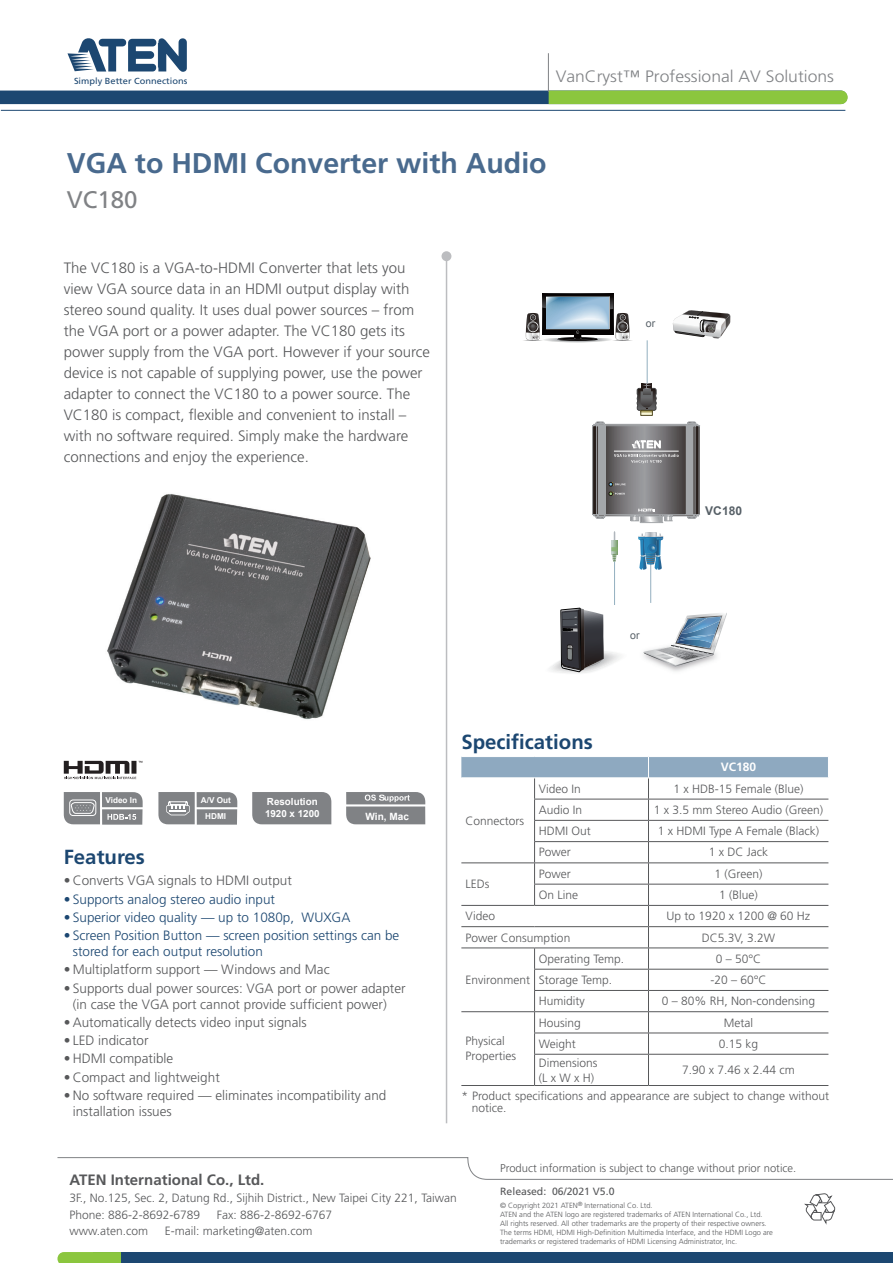
<style>
.page{position:relative;width:893px;height:1263px;background:#fff}
.page>*{position:absolute;margin:0;border:0;box-sizing:border-box;transform-origin:0 0}
.t1{font:700 28.5px "Frutiger";color:#496a8e}
.t2{font:24px "Frutiger";color:#808285}
.t3{font:700 20.4px "Frutiger";color:#1c4771}
.t4{font:300 16.5px "Frutiger";color:#808285;scale:1.06 1}
.t5{font:300 15px/21px "Frutiger";color:#57585a}
.t6{font:700 15px "Frutiger";color:#57585a}
.t7{font:300 13.5px/15.8px "Frutiger";color:#57585a}
.t8{font:300 13.5px/15.8px "Frutiger";color:#1c4771}
.t9{font:300 12px/15px "Frutiger";color:#57585a}
.t10{font:700 12px "Frutiger";color:#fff}
.t11{font:700 12px "Arial";color:#576067}
.t12{font:300 11.25px "Frutiger";color:#57585a}
.t13{font:10.5px "Frutiger";color:#57585a}
.t14{font:10.5px "Arial";color:#576067}
.t15{font:700 10.05px "Arial";color:#fff}
.t16{font:700 9.75px/11.7px "Arial";color:#fff}
.t17{font:8.85px "Frutiger";color:#1c4771;scale:1.05 1}
.t18{font:700 8.25px/16.2px "Arial";color:#fff;text-align:center}
.t19{font:300 7.5px/9px "Frutiger";color:#57585a}
</style>
<div class="page">
<img style="left:107px;top:494px;width:264px;height:226px">
<hr style="left:1px;top:110px;width:844px;height:1px;background:#1c4771">
<svg style="left:0;top:91px;width:848px;height:13px;background:#43745f"></svg>
<svg style="left:67px;top:38px;width:120px;height:34px"></svg>
<hr style="left:548px;top:53px;width:1px;height:39px;background:#808285">
<hr style="left:461px;top:1085px;width:74px;height:1px;background:#57585a">
<hr style="left:534px;top:1054px;width:114px;height:1px;background:#57585a">
<hr style="left:534px;top:1054px;width:1px;height:31px;background:#57585a">
<hr style="left:648px;top:1054px;width:180px;height:1px;background:#57585a">
<hr style="left:648px;top:1054px;width:1px;height:31px;background:#57585a">
<hr style="left:535px;top:1085px;width:113px;height:1px;background:#57585a">
<hr style="left:648px;top:1085px;width:180px;height:1px;background:#57585a">
<svg style="left:461px;top:756px;width:368px;height:298px"></svg>
<hr style="left:461px;top:777px;width:74px;height:1px;background:#fff">
<hr style="left:535px;top:777px;width:113px;height:1px;background:#fff">
<hr style="left:648px;top:777px;width:181px;height:1px;background:#fff">
<img style="left:662px;top:666px;width:33px;height:6px">
<svg style="left:549px;top:608px;width:72px;height:66px"></svg>
<svg style="left:643px;top:613px;width:84px;height:53px"></svg>
<hr style="left:647px;top:340px;width:1px;height:48px;background:#93afbf">
<svg style="left:637px;top:384px;width:20px;height:31px"></svg>
<hr style="left:650px;top:562px;width:1px;height:41px;background:#93afbf">
<svg style="left:638px;top:532px;width:25px;height:38px"></svg>
<svg style="left:613px;top:531px;width:3px;height:9px"></svg>
<svg style="left:612px;top:540px;width:5px;height:8px"></svg>
<hr style="left:614px;top:559px;width:1px;height:46px;background:#93afbf">
<svg style="left:612px;top:548px;width:5px;height:14px"></svg>
<svg style="left:523px;top:293px;width:109px;height:49px"></svg>
<svg style="left:673px;top:310px;width:57px;height:28px"></svg>
<svg style="left:592px;top:422px;width:108px;height:101px;background:#878688"></svg>
<svg style="left:346px;top:792px;width:79px;height:32px;background:#909194"></svg>
<div style="left:252px;top:792px;width:79px;height:32px;background:#808285"></div>
<div style="left:197px;top:809px;width:40px;height:16px;background:#acaeb0"></div>
<svg style="left:158px;top:792px;width:79px;height:32px;background:#919395"></svg>
<div style="left:102px;top:809px;width:41px;height:16px;background:#acaeb0"></div>
<svg style="left:64px;top:792px;width:79px;height:32px;background:#959699"></svg>
<div style="left:93px;top:1252px;width:800px;height:11px;background:#1c4771"></div>
<svg style="left:57px;top:1157px;width:836px;height:68px"></svg>
<svg style="left:57px;top:1252px;width:64px;height:11px"></svg>
<svg style="left:64px;top:761px;width:78px;height:18px"></svg>
<div style="left:441px;top:251px;width:10px;height:10px;background:#bcbdc0;border-radius:50%"></div>
<hr style="left:446px;top:260px;width:1px;height:863px;background:#bcbdc0">
<p class="t17" style="left:74px;top:76px;width:109px">Simply Better Connections</p>
<h3 class="t4" style="left:556px;top:67px;width:264px">VanCryst™ Professional AV Solutions</h3>
<h1 class="t1" style="left:67px;top:146px;width:481px">VGA to HDMI Converter with Audio</h1>
<h2 class="t2" style="left:67px;top:186px;width:72px">VC180</h2>
<p class="t5" style="left:64px;top:257px;width:368px">The VC180 is a VGA-to-HDMI Converter that lets you view VGA source data in an HDMI output display with stereo sound quality. It uses dual power sources – from the VGA port or a power adapter. The VC180 gets its power supply from the VGA port. However if your source device is not capable of supplying power, use the power adapter to connect the VC180 to a power source. The VC180 is compact, flexible and convenient to install – with no software required. Simply make the hardware connections and enjoy the experience.</p>
<p class="t14" style="left:646px;top:317px;width:11px">or</p>
<h3 class="t3" style="left:461px;top:730px;width:133px">Specifications</h3>
<p class="t14" style="left:630px;top:629px;width:11px">or</p>
<p class="t11" style="left:705px;top:502px;width:38px">VC180</p>
<p class="t10" style="left:721px;top:760px;width:37px">VC180</p>
<p class="t18" style="left:106px;top:792px;width:33px">Video In</p>
<p class="t18" style="left:201px;top:792px;width:31px">A/V Out<br>HDMI</p>
<p class="t16" style="left:265px;top:796px;width:56px">Resolution<br>1920 x 1200</p>
<p class="t15" style="left:366px;top:810px;width:45px">Win, Mac</p>
<h3 class="t3" style="left:64px;top:845px;width:83px">Features</h3>
<p class="t7" style="left:64px;top:873px;width:230px">• Converts VGA signals to HDMI output</p>
<p class="t8" style="left:64px;top:891px;width:213px">• Supports analog stereo audio input</p>
<p class="t8" style="left:64px;top:909px;width:288px">• Superior video quality — up to 1080p, WUXGA</p>
<p class="t8" style="left:73px;top:928px;width:328px;text-indent:-9px">• Screen Position Button — screen position settings can be stored for each output resolution</p>
<p class="t7" style="left:64px;top:962px;width:267px">• Multiplatform support — Windows and Mac</p>
<p class="t7" style="left:73px;top:980px;width:334px;text-indent:-9px">• Supports dual power sources: VGA port or power adapter (in case the VGA port cannot provide sufficient power)</p>
<p class="t7" style="left:64px;top:1014px;width:245px">• Automatically detects video input signals</p>
<p class="t7" style="left:64px;top:1032px;width:86px">• LED indicator</p>
<p class="t7" style="left:64px;top:1051px;width:111px">• HDMI compatible</p>
<p class="t7" style="left:64px;top:1069px;width:158px">• Compact and lightweight</p>
<p class="t7" style="left:73px;top:1087px;width:315px;text-indent:-9px">• No software required — eliminates incompatibility and installation issues</p>
<p class="t9" style="left:466px;top:813px;width:60px">Connectors</p>
<p class="t9" style="left:466px;top:877px;width:25px">LEDs</p>
<p class="t9" style="left:539px;top:781px;width:44px">Video In</p>
<p class="t9" style="left:673px;top:781px;width:132px">1 x HDB-15 Female (Blue)</p>
<p class="t9" style="left:539px;top:802px;width:45px">Audio In</p>
<p class="t9" style="left:654px;top:802px;width:171px">1 x 3.5 mm Stereo Audio (Green)</p>
<p class="t9" style="left:539px;top:823px;width:54px">HDMI Out</p>
<p class="t9" style="left:658px;top:823px;width:163px">1 x HDMI Type A Female (Black)</p>
<p class="t9" style="left:539px;top:845px;width:34px">Power</p>
<p class="t9" style="left:709px;top:845px;width:61px">1 x DC Jack</p>
<p class="t9" style="left:539px;top:866px;width:34px">Power</p>
<p class="t9" style="left:715px;top:866px;width:49px">1 (Green)</p>
<p class="t9" style="left:539px;top:887px;width:41px">On Line</p>
<p class="t9" style="left:719px;top:887px;width:40px">1 (Blue)</p>
<p class="t9" style="left:466px;top:908px;width:31px">Video</p>
<p class="t9" style="left:667px;top:908px;width:145px">Up to 1920 x 1200 @ 60 Hz</p>
<p class="t9" style="left:466px;top:930px;width:106px">Power Consumption</p>
<p class="t9" style="left:702px;top:930px;width:75px">DC5.3V, 3.2W</p>
<p class="t9" style="left:466px;top:972px;width:66px">Environment</p>
<p class="t9" style="left:539px;top:951px;width:87px">Operating Temp.</p>
<p class="t9" style="left:716px;top:951px;width:47px">0 – 50°C</p>
<p class="t9" style="left:539px;top:972px;width:75px">Storage Temp.</p>
<p class="t9" style="left:710px;top:972px;width:58px">-20 – 60°C</p>
<p class="t9" style="left:539px;top:994px;width:47px">Humidity</p>
<p class="t9" style="left:662px;top:994px;width:155px">0 – 80% RH, Non-condensing</p>
<p class="t9" style="left:539px;top:1015px;width:44px">Housing</p>
<p class="t9" style="left:724px;top:1015px;width:31px">Metal</p>
<p class="t9" style="left:539px;top:1036px;width:39px">Weight</p>
<p class="t9" style="left:719px;top:1036px;width:41px">0.15 kg</p>
<p class="t9" style="left:539px;top:1055px;width:60px">Dimensions (L x W x H)</p>
<p class="t9" style="left:466px;top:1034px;width:52px">Physical<br>Properties</p>
<p class="t9" style="left:461px;top:1057px;width:369px;line-height:26.2px;text-indent:221px">7.90 x 7.46 x 2.44 cm<br>* Product specifications and appearance are subject to change without</p>
<p class="t9" style="left:472px;top:1101px;width:36px">notice.</p>
<p class="t6" style="left:69px;top:1171px;width:196px">ATEN International Co., Ltd.</p>
<p class="t9" style="left:69px;top:1190px;width:389px;line-height:16.5px">3F., No.125, Sec. 2, Datung Rd., Sijhih District., New Taipei City 221, Taiwan<br>Phone: 886-2-8692-6789</p>
<p class="t9" style="left:217px;top:1207px;width:117px">Fax: 886-2-8692-6767</p>
<p class="t9" style="left:69px;top:1223px;width:80px">www.aten.com</p>
<p class="t9" style="left:165px;top:1223px;width:149px">E-mail: marketing@aten.com</p>
<p class="t12" style="left:500px;top:1162px;width:298px">Product information is subject to change without prior notice.</p>
<p class="t13" style="left:500px;top:1185px;width:116px">Released: 06/2021 V5.0</p>
<p class="t19" style="left:500px;top:1201px;width:274px">© Copyright 2021 ATEN<sup>®</sup> International Co. Ltd.<br>ATEN and the ATEN logo are registered trademarks of ATEN International Co., Ltd.<br>All rights reserved. All other trademarks are the property of their respective owners.<br>The terms HDMI, HDMI High-Definition Multimedia Interface, and the HDMI Logo are trademarks or registered trademarks of HDMI Licensing Administrator, Inc.</p>
</div>
